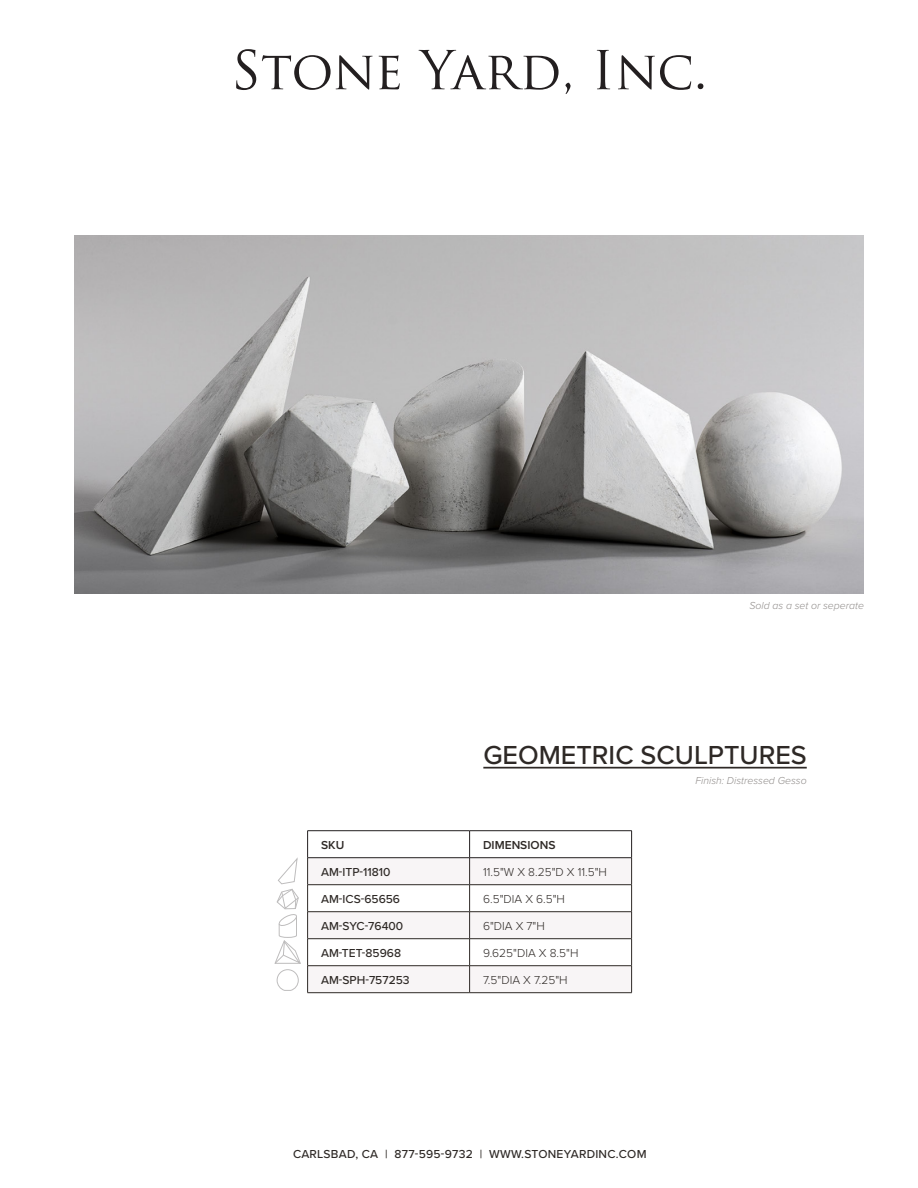
<style>
.page{position:relative;width:918px;height:1188px;background:#fff}
.page>*{position:absolute;margin:0;border:0;box-sizing:border-box;transform-origin:0 0}
.Title-Product_Name{font:500 27px "Proxima Nova";color:#2e2926}
.Dimensions{font:300 12px "Proxima Nova";color:#2e2926}
.SKU{font:500 12px "Proxima Nova";color:#2e2926}
.SKU-2{font:500 12px "Proxima Nova";letter-spacing:.02em;color:#2e2926}
.Dimensions-2{font:600 12px "Proxima Nova";color:#2e2926}
.SKU-3{font:600 12px "Proxima Nova";color:#2e2926}
.Shown_in{font:italic 300 10.5px "Proxima Nova";color:#908c8a}
</style>
<div class="page">
<svg style="left:236px;top:49px;width:20px;height:41px"></svg>
<svg style="left:262px;top:55px;width:111px;height:35px"></svg>
<svg style="left:379px;top:55px;width:21px;height:34px"></svg>
<svg style="left:419px;top:50px;width:140px;height:40px"></svg>
<svg style="left:565px;top:83px;width:6px;height:11px"></svg>
<svg style="left:597px;top:50px;width:13px;height:39px"></svg>
<svg style="left:618px;top:55px;width:73px;height:35px"></svg>
<svg style="left:698px;top:83px;width:5px;height:6px"></svg>
<img style="left:74px;top:235px;width:790px;height:359px">
<hr style="left:483px;top:767px;width:324px;height:2px;background:#2e2926">
<svg style="left:308px;top:858px;width:323px;height:134px;fill:#f8f5f6"></svg>
<hr style="left:307px;top:911px;width:163px;height:1px;background:#2e2926">
<hr style="left:470px;top:911px;width:162px;height:1px;background:#2e2926">
<hr style="left:307px;top:965px;width:163px;height:1px;background:#2e2926">
<hr style="left:470px;top:965px;width:162px;height:1px;background:#2e2926">
<hr style="left:307px;top:884px;width:163px;height:1px;background:#2e2926">
<hr style="left:470px;top:884px;width:162px;height:1px;background:#2e2926">
<hr style="left:307px;top:938px;width:163px;height:1px;background:#2e2926">
<hr style="left:470px;top:938px;width:162px;height:1px;background:#2e2926">
<hr style="left:307px;top:992px;width:163px;height:1px;background:#2e2926">
<hr style="left:470px;top:992px;width:162px;height:1px;background:#2e2926">
<hr style="left:307px;top:830px;width:163px;height:1px;background:#231f20">
<svg style="left:274px;top:831px;width:34px;height:162px"></svg>
<hr style="left:470px;top:830px;width:162px;height:1px;background:#231f20">
<svg style="left:469px;top:831px;width:1px;height:162px"></svg>
<svg style="left:631px;top:831px;width:1px;height:162px"></svg>
<hr style="left:307px;top:857px;width:163px;height:1px;background:#231f20">
<hr style="left:470px;top:857px;width:162px;height:1px;background:#231f20">
<p class="Shown_in" style="left:749px;top:597px;width:116px">Sold as a set or seperate</p>
<p class="Title-Product_Name" style="left:483px;top:734px;width:325px">GEOMETRIC SCULPTURES</p>
<p class="SKU-3" style="left:321px;top:836px;width:25px">SKU</p>
<p class="Dimensions-2" style="left:483px;top:836px;width:74px">DIMENSIONS</p>
<p class="SKU" style="left:321px;top:863px;width:71px">AM-ITP-11810</p>
<p class="Dimensions" style="left:483px;top:863px;width:125px">11.5"W X 8.25"D X 11.5"H</p>
<p class="SKU" style="left:321px;top:890px;width:81px">AM-ICS-65656</p>
<p class="Dimensions" style="left:483px;top:890px;width:83px">6.5"DIA X 6.5"H</p>
<p class="SKU" style="left:321px;top:917px;width:84px">AM-SYC-76400</p>
<p class="Dimensions" style="left:483px;top:917px;width:63px">6"DIA X 7"H</p>
<p class="SKU" style="left:321px;top:944px;width:82px">AM-TET-85968</p>
<p class="Dimensions" style="left:483px;top:944px;width:97px">9.625"DIA X 8.5"H</p>
<p class="SKU" style="left:321px;top:971px;width:90px">AM-SPH-757253</p>
<p class="Dimensions" style="left:483px;top:971px;width:86px">7.5"DIA X 7.25"H</p>
<p class="Shown_in" style="left:696px;top:773px;width:113px">Finish: Distressed Gesso</p>
<p class="SKU-2" style="left:293px;top:1145px;width:355px">CARLSBAD, CA | 877-595-9732 | WWW.STONEYARDINC.COM</p>
</div>
